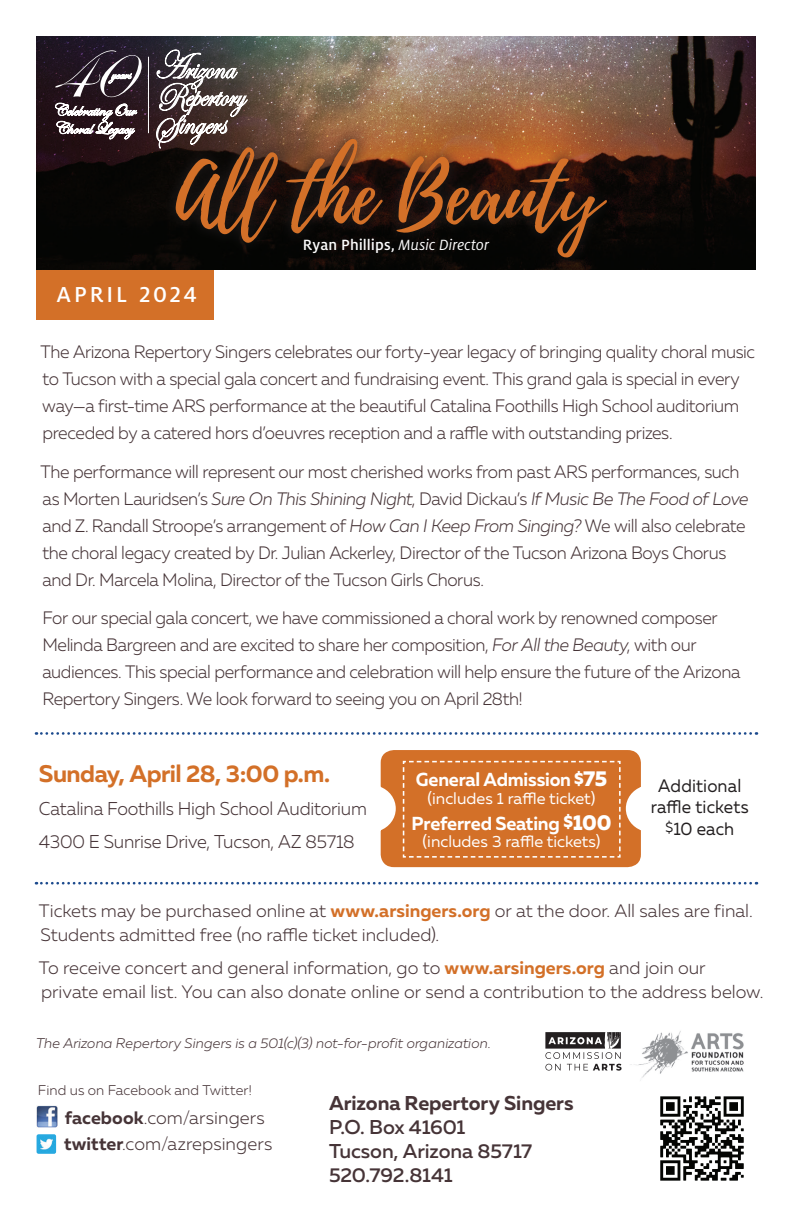
<style>
.page{position:relative;width:792px;height:1224px;background:#fff}
.page>*{position:absolute;margin:0;border:0;box-sizing:border-box;transform-origin:0 0}
.t1{font:700 24px "Muller";letter-spacing:-.02em;color:#d37028}
.t2{font:500 24px "Milo OT";letter-spacing:.12em;color:#fff}
.t3{font:500 20px/24px "Muller";letter-spacing:-.01em;color:#463437}
.t4{font:700 20px "Muller";letter-spacing:-.005em;color:#463437}
.t5{font:700 18.8px "Muller";letter-spacing:-.01em;color:#fff}
.t6{font:300 18.6px/32.8px "Muller";letter-spacing:-.015em;color:#463437;scale:.96 1}
.t7{font:300 18px/27px "Muller";letter-spacing:-.02em;color:#463437;scale:.96 1}
.t8{font:300 18px/24px "Muller";color:#463437}
.t9{font:300 18px/25.2px "Muller";letter-spacing:.005em;color:#463437}
.t10{font:18px/21.6px "Muller";letter-spacing:.005em;color:#231f20;text-align:center;scale:.95 1}
.t11{font:500 16.4px "Milo OT";color:#fff}
.t12{font:16.2px "Muller";color:#fff}
.t13{font:italic 300 14px "Muller";letter-spacing:.005em;color:#463437}
.t14{font:300 14px "Muller";letter-spacing:.01em;color:#463437}
.s1{font-weight:400;font-style:italic}
.s2{font-style:italic}
.s3{font-weight:800;font-size:16.2px}
.s4{font-weight:800;font-size:21.6px}
.s5{font-size:14px}
.s6{font-weight:700;color:#d37028}
.s7{font-weight:700}
</style>
<div class="page">
<img style="left:36px;top:1106px;width:21px;height:21px">
<img style="left:37px;top:1134px;width:19px;height:20px">
<svg style="left:545px;top:1032px;width:77px;height:39px"></svg>
<div style="left:36px;top:270px;width:177px;height:50px;background:#d37028"></div>
<img style="left:630px;top:1031px;width:114px;height:50px">
<svg style="left:36px;top:882px;width:721px;height:3px"></svg>
<svg style="left:36px;top:732px;width:721px;height:3px"></svg>
<img style="left:660px;top:1096px;width:84px;height:85px">
<img style="left:36px;top:36px;width:720px;height:234px">
<hr style="left:148px;top:57px;width:1px;height:76px;background:#fff">
<svg style="left:55px;top:103px;width:82px;height:36px"></svg>
<svg style="left:55px;top:50px;width:87px;height:47px;background:#443944"></svg>
<svg style="left:163px;top:127px;width:455px;height:143px;background:#472915"></svg>
<img style="left:156px;top:50px;width:227px;height:193px">
<svg style="left:396px;top:155px;width:211px;height:103px;background:#472612"></svg>
<svg style="left:380px;top:750px;width:261px;height:118px;background:#d57935"></svg>
<h1 class="t2" style="left:56px;top:281px;width:142px">APRIL 2024</h1>
<p class="t11" style="left:303px;top:235px;width:188px">Ryan Phillips, <span class="s1">Music Director</span></p>
<p class="t7" style="left:40px;top:338px;width:746px">The Arizona Repertory Singers celebrates our forty-year legacy of bringing quality choral music to Tucson with a special gala concert and fundraising event. This grand gala is special in every way—a first-time ARS performance at the beautiful Catalina Foothills High School auditorium preceded by a catered hors d’oeuvres reception and a raffle with outstanding prizes.</p>
<p class="t7" style="left:40px;top:458px;width:739px">The performance will represent our most cherished works from past ARS performances, such as Morten Lauridsen’s <span class="s2">Sure On This Shining Night</span>, David Dickau’s <span class="s2">If Music Be The Food of Love </span>and Z. Randall Stroope’s arrangement of <span class="s2">How Can I Keep From Singing?</span> We will also celebrate the choral legacy created by Dr. Julian Ackerley, Director of the Tucson Arizona Boys Chorus and Dr. Marcela Molina, Director of the Tucson Girls Chorus.</p>
<p class="t7" style="left:42px;top:604px;width:729px">For our special gala concert, we have commissioned a choral work by renowned composer Melinda Bargreen and are excited to share her composition, <span class="s2">For All the Beauty</span>, with our audiences. This special performance and celebration will help ensure the future of the Arizona Repertory Singers. We look forward to seeing you on April 28th!</p>
<h1 class="t1" style="left:39px;top:759px;width:293px">Sunday, April 28, 3:00 p.m.</h1>
<p class="t6" style="left:39px;top:792px;width:343px">Catalina Foothills High School Auditorium<br>4300 E Sunrise Drive, Tucson, AZ 85718</p>
<p class="t5" style="left:416px;top:768px;width:193px">General Admission <span class="s3">$</span><span class="s4">75</span></p>
<p class="t12" style="left:427px;top:788px;width:170px">(includes 1 raffle ticket)</p>
<p class="t5" style="left:412px;top:811px;width:201px">Preferred Seating <span class="s3">$</span><span class="s4">100</span></p>
<p class="t12" style="left:423px;top:831px;width:179px">(includes 3 raffle tickets)</p>
<p class="t10" style="left:651px;top:774px;width:105px">Additional raffle tickets <span class="s5">$</span>10 each</p>
<p class="t8" style="left:39px;top:899px;width:715px">Tickets may be purchased online at <span class="s6">www.arsingers.org</span> or at the door. All sales are final.<br>Students admitted free (no raffle ticket included).</p>
<p class="t8" style="left:39px;top:956px;width:726px">To receive concert and general information, go to <span class="s6">www.arsingers.org</span> and join our private email list. You can also donate online or send a contribution to the address below.</p>
<p class="t13" style="left:36px;top:1034px;width:456px">The Arizona Repertory Singers is a 501(c)(3) not-for-profit organization.</p>
<p class="t14" style="left:38px;top:1082px;width:215px">Find us on Facebook and Twitter!</p>
<p class="t9" style="left:64px;top:1105px;width:210px"><span class="s7">facebook</span>.com/arsingers <span class="s7">twitter</span>.com/azrepsingers</p>
<p class="t4" style="left:329px;top:1091px;width:246px">Arizona Repertory Singers</p>
<p class="t3" style="left:329px;top:1115px;width:205px">P.O. Box 41601<br>Tucson, Arizona 85717<br>520.792.8141</p>
</div>
